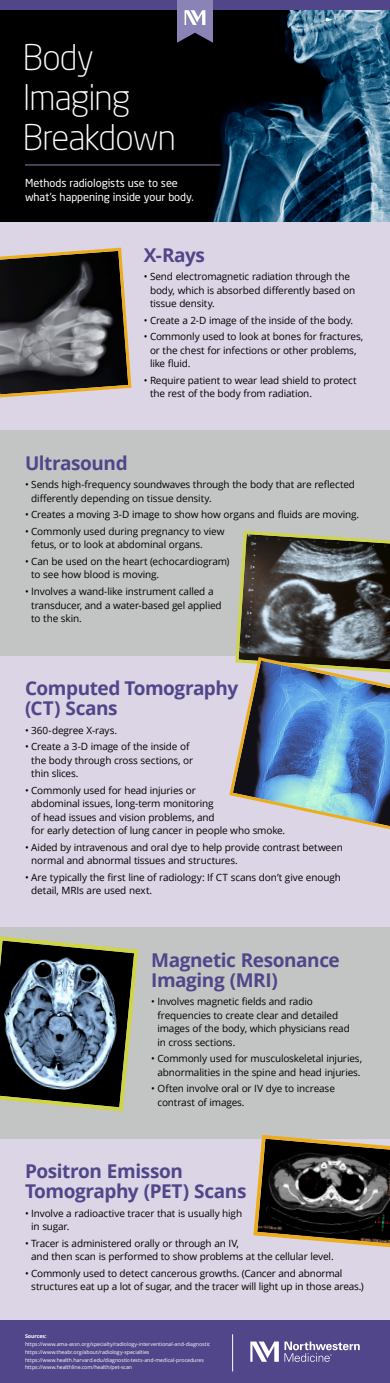
<style>
.page{position:relative;width:390px;height:1383px;background:#fff}
.page>*{position:absolute;margin:0;border:0;box-sizing:border-box;transform-origin:0 0}
.NM_-_TOC_Level_2_Ent{font:300 35px/40px "Neo Sans Pro";letter-spacing:-.025em;color:#fff}
.Head{font:700 19px/20px "Open Sans";letter-spacing:-.02em;color:#514689}
.NM_-_TOC_Level_2_Ent-2{font:11px/14px "Neo Sans Pro";letter-spacing:-.005em;color:#fff}
.NM_-_TOC_Level_2_Ent-3{font:10px/13.5px "Open Sans";letter-spacing:-.015em;color:#000}
.NM_-_TOC_Level_2_Ent-4{font:5.25px "Open Sans";letter-spacing:-.005em;color:#fff}
.NM_-_TOC_Level_2_Ent-5{font:700 5.25px "Open Sans";letter-spacing:-.005em;color:#fff}
</style>
<div class="page">
<div style="left:0;top:222px;width:390px;height:208px;background:#dbd5e5"></div>
<div style="left:0;top:655px;width:390px;height:272px;background:#dbd5e5"></div>
<div style="left:0;top:1138px;width:390px;height:184px;background:#dbd5e5"></div>
<div style="left:0;top:927px;width:390px;height:211px;background:#c3c5c5"></div>
<div style="left:0;top:430px;width:390px;height:225px;background:#c3c5c5"></div>
<div style="left:0;top:0;width:390px;height:222px;background:#000"></div>
<img style="left:62px;top:10px;width:328px;height:212px">
<hr style="left:25px;top:165px;width:195px;height:1px;background:#917eae">
<div style="left:0;top:0;width:390px;height:10px;background:#514689"></div>
<svg style="left:177px;top:0;width:36px;height:43px;background:#8681a8"></svg>
<div style="left:0;top:1320px;width:390px;height:62px;background:#514689"></div>
<svg style="left:250px;top:1341px;width:110px;height:20px"></svg>
<svg style="left:0;top:247px;width:132px;height:151px;background:#54504b"></svg>
<svg style="left:235px;top:531px;width:155px;height:124px;background:#636662"></svg>
<svg style="left:228px;top:655px;width:162px;height:175px"></svg>
<svg style="left:0;top:936px;width:139px;height:176px;background:#5f6b6c"></svg>
<svg style="left:251px;top:1134px;width:139px;height:114px"></svg>
<hr style="left:232px;top:1334px;width:1px;height:37px;background:#fff">
<p class="NM_-_TOC_Level_2_Ent" style="left:23px;top:36px;width:155px">Body<br>Imaging<br>Breakdown</p>
<p class="NM_-_TOC_Level_2_Ent-2" style="left:25px;top:176px;width:170px">Methods radiologists use to see what’s happening inside your body.</p>
<p class="Head" style="left:144px;top:244px;width:63px">X-Rays</p>
<p class="NM_-_TOC_Level_2_Ent-3" style="left:150px;top:269px;width:207px;text-indent:-6px">• Send electromagnetic radiation through the body, which is absorbed differently based on tissue density.</p>
<p class="NM_-_TOC_Level_2_Ent-3" style="left:144px;top:313px;width:211px">• Create a 2-D image of the inside of the body.</p>
<p class="NM_-_TOC_Level_2_Ent-3" style="left:150px;top:329px;width:215px;text-indent:-6px">• Commonly used to look at bones for fractures, or the chest for infections or other problems, like fluid.</p>
<p class="NM_-_TOC_Level_2_Ent-3" style="left:150px;top:373px;width:208px;text-indent:-6px">• Require patient to wear lead shield to protect the rest of the body from radiation.</p>
<p class="Head" style="left:25px;top:452px;width:104px">Ultrasound</p>
<p class="NM_-_TOC_Level_2_Ent-3" style="left:31px;top:478px;width:325px;text-indent:-6px">• Sends high-frequency soundwaves through the body that are reflected differently depending on tissue density.</p>
<p class="NM_-_TOC_Level_2_Ent-3" style="left:25px;top:508px;width:336px">• Creates a moving 3-D image to show how organs and fluids are moving.</p>
<p class="NM_-_TOC_Level_2_Ent-3" style="left:31px;top:524px;width:195px;text-indent:-6px">• Commonly used during pregnancy to view fetus, or to look at abdominal organs.</p>
<p class="NM_-_TOC_Level_2_Ent-3" style="left:31px;top:554px;width:200px;text-indent:-6px">• Can be used on the heart (echocardiogram) to see how blood is moving.</p>
<p class="NM_-_TOC_Level_2_Ent-3" style="left:31px;top:584px;width:192px;text-indent:-6px">• Involves a wand-like instrument called a transducer, and a water-based gel applied to the skin.</p>
<p class="Head" style="left:25px;top:677px;width:215px">Computed Tomography (CT) Scans</p>
<p class="NM_-_TOC_Level_2_Ent-3" style="left:25px;top:723px;width:94px">• 360-degree X-rays.</p>
<p class="NM_-_TOC_Level_2_Ent-3" style="left:31px;top:739px;width:164px;text-indent:-6px">• Create a 3-D image of the inside of the body through cross sections, or thin slices.</p>
<p class="NM_-_TOC_Level_2_Ent-3" style="left:31px;top:783px;width:256px;text-indent:-6px">• Commonly used for head injuries or<br>abdominal issues, long-term monitoring<br>of head issues and vision problems, and<br>for early detection of lung cancer in people who smoke.</p>
<p class="NM_-_TOC_Level_2_Ent-3" style="left:31px;top:840px;width:313px;text-indent:-6px">• Aided by intravenous and oral dye to help provide contrast between normal and abnormal tissues and structures.</p>
<p class="NM_-_TOC_Level_2_Ent-3" style="left:31px;top:870px;width:311px;text-indent:-6px">• Are typically the first line of radiology: If CT scans don’t give enough detail, MRIs are used next.</p>
<p class="Head" style="left:151px;top:949px;width:190px">Magnetic Resonance<br>Imaging (MRI)</p>
<p class="NM_-_TOC_Level_2_Ent-3" style="left:158px;top:994px;width:194px;text-indent:-6px">• Involves magnetic fields and radio frequencies to create clear and detailed images of the body, which physicians read in cross sections.</p>
<p class="NM_-_TOC_Level_2_Ent-3" style="left:151px;top:1051px;width:212px;text-align:center">• Commonly used for musculoskeletal injuries, abnormalities in the spine and head injuries.</p>
<p class="NM_-_TOC_Level_2_Ent-3" style="left:158px;top:1081px;width:179px;text-indent:-6px">• Often involve oral or IV dye to increase contrast of images.</p>
<p class="Head" style="left:25px;top:1160px;width:223px">Positron Emisson<br>Tomography (PET) Scans</p>
<p class="NM_-_TOC_Level_2_Ent-3" style="left:31px;top:1206px;width:212px;text-indent:-6px">• Involve a radioactive tracer that is usually high in sugar.</p>
<p class="NM_-_TOC_Level_2_Ent-3" style="left:31px;top:1236px;width:304px;text-indent:-6px">• Tracer is administered orally or through an IV,<br>and then scan is performed to show problems at the cellular level.</p>
<p class="NM_-_TOC_Level_2_Ent-3" style="left:31px;top:1266px;width:334px;text-indent:-6px">• Commonly used to detect cancerous growths. (Cancer and abnormal structures eat up a lot of sugar, and the tracer will light up in those areas.)</p>
<p class="NM_-_TOC_Level_2_Ent-5" style="left:25px;top:1332px;width:23px">Sources:</p>
<p class="NM_-_TOC_Level_2_Ent-4" style="left:25px;top:1340px;width:187px">https://www.ama-assn.org/specialty/radiology-interventional-and-diagnostic</p>
<p class="NM_-_TOC_Level_2_Ent-4" style="left:25px;top:1348px;width:126px">https://www.theabr.org/about/radiology-specialties</p>
<p class="NM_-_TOC_Level_2_Ent-4" style="left:25px;top:1356px;width:180px">https://www.health.harvard.edu/diagnostic-tests-and-medical-procedures</p>
<p class="NM_-_TOC_Level_2_Ent-4" style="left:25px;top:1363px;width:109px">https://www.healthline.com/health/pet-scan</p>
</div>
